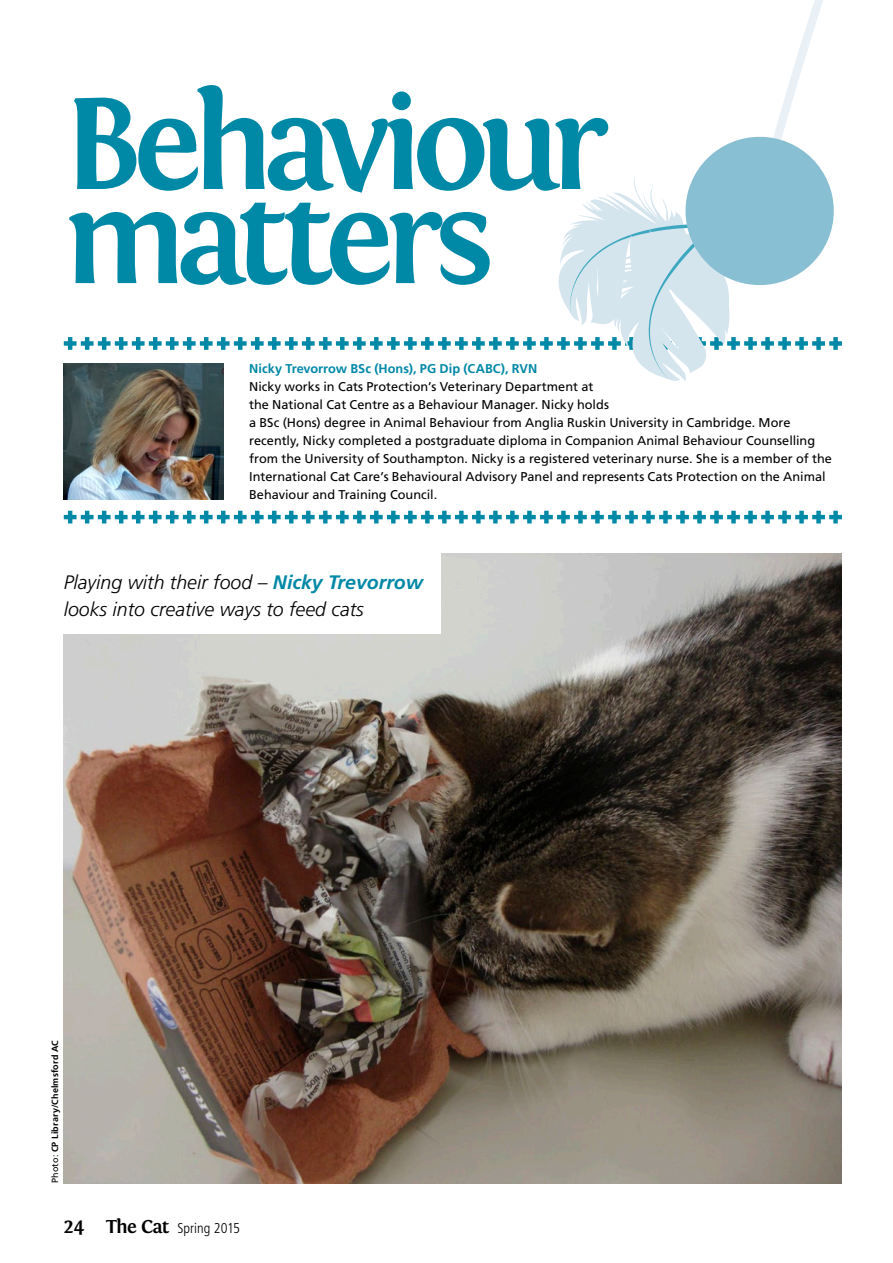
<style>
.page{position:relative;width:893px;height:1263px;background:#fff}
.page>*{position:absolute;margin:0;border:0;box-sizing:border-box;transform-origin:0 0}
.t1{font:700 136.8px "Fontin";letter-spacing:-.075em;color:#0088a7}
.t2{font:italic 300 19.5px/27px "Frutiger";color:#000}
.t3{font:300 condensed 14.25px "Frutiger";color:#000}
.t4{font:12.75px/18px "Frutiger";color:#000}
.t5{font:700 12.75px "Frutiger";letter-spacing:.005em;color:#0088a7}
.t6{font:700 9px "Frutiger";letter-spacing:.02em;color:#000}
.s1{font-weight:700;color:#0088a7}
.s2{font-weight:400}
.s3{font-family:"Fontin";font-weight:700;font-stretch:normal;font-size:21px}
.s4{font-family:"Fontin";font-weight:700;font-stretch:normal;font-size:19.5px}
</style>
<div class="page">
<img style="left:64px;top:383px;width:160px;height:116px">
<svg style="left:64px;top:511px;width:778px;height:12px"></svg>
<img style="left:64px;top:553px;width:778px;height:630px">
<div style="left:34px;top:550px;width:406px;height:84px;background:#fff"></div>
<svg style="left:64px;top:0;width:778px;height:383px"></svg>
<h1 class="t1" style="left:64px;top:67px;width:546px">Behaviour</h1>
<h1 class="t1" style="left:64px;top:161px;width:431px">matters</h1>
<p class="t5" style="left:249px;top:361px;width:290px">Nicky Trevorrow BSc (Hons), PG Dip (CABC), RVN</p>
<p class="t4" style="left:249px;top:377px;width:584px">Nicky works in Cats Protection’s Veterinary Department at<br>the National Cat Centre as a Behaviour Manager. Nicky holds<br>a BSc (Hons) degree in Animal Behaviour from Anglia Ruskin University in Cambridge. More recently, Nicky completed a postgraduate diploma in Companion Animal Behaviour Counselling from the University of Southampton. Nicky is a registered veterinary nurse. She is a member of the International Cat Care’s Behavioural Advisory Panel and represents Cats Protection on the Animal Behaviour and Training Council.</p>
<h2 class="t2" style="left:64px;top:569px;width:361px">Playing with their food – <span class="s1">Nicky Trevorrow </span>looks into creative ways to feed cats</h2>
<p class="t6" style="left:50px;top:1183px;width:145px;rotate:-90deg"><span class="s2">Photo:</span> CP Library/Chelmsford AC</p>
<p class="t3" style="left:64px;top:1220px;width:178px"><span class="s3">24</span> <span class="s4">The Cat</span> Spring 2015</p>
</div>
